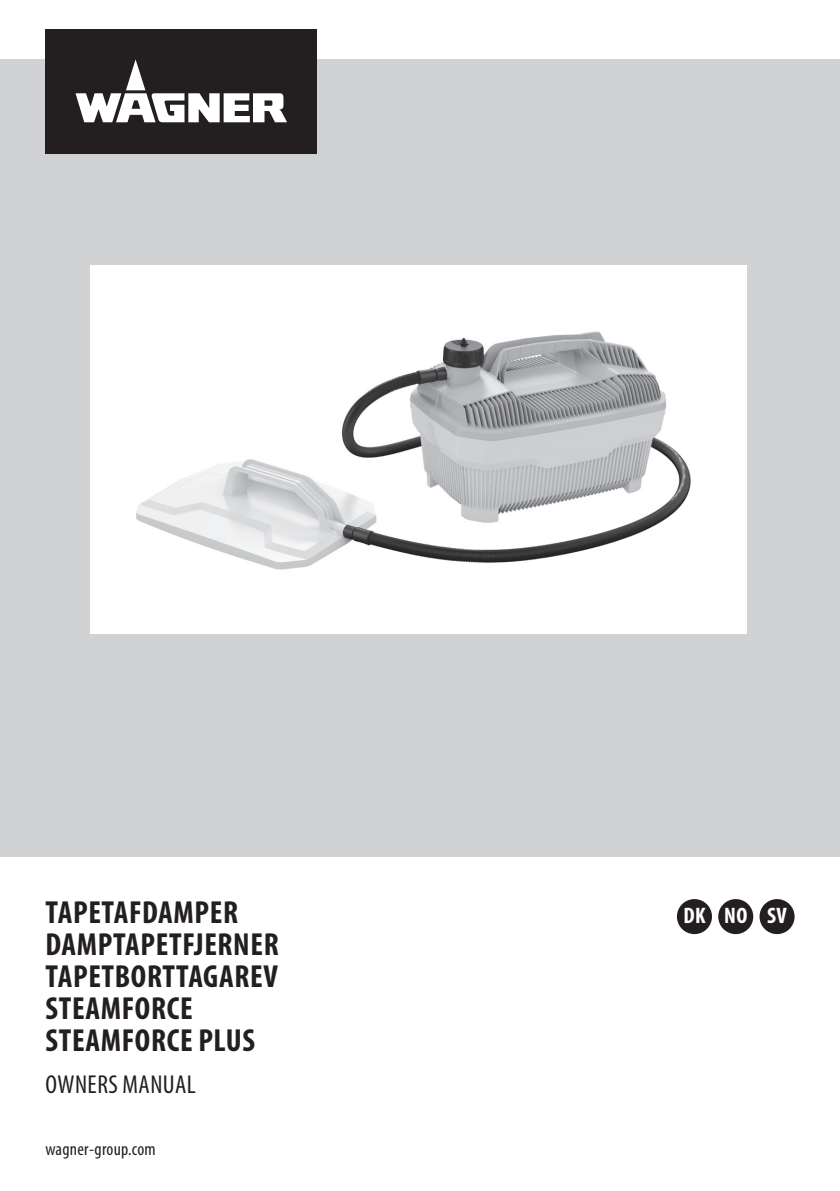
<style>
.page{position:relative;width:840px;height:1191px;background:#fff}
.page>*{position:absolute;margin:0;border:0;box-sizing:border-box;transform-origin:0 0}
.t1{font:700 condensed 32px/32px "Myriad Pro";letter-spacing:.02em;color:#231f20}
.t2{font:condensed 26px "Myriad Pro";letter-spacing:.02em;color:#231f20}
.t3{font:700 condensed 22.4px "Myriad Pro";color:#fff}
.t4{font:condensed 18px "Myriad Pro";letter-spacing:.015em;color:#231f20}
</style>
<div class="page">
<div style="left:0;top:59px;width:839px;height:797px;background:#d1d2d4"></div>
<div style="left:45px;top:29px;width:272px;height:125px;background:#231f20"></div>
<svg style="left:75px;top:59px;width:212px;height:63px"></svg>
<div style="left:676px;top:899px;width:35px;height:35px;background:#231f20;border-radius:50%"></div>
<div style="left:759px;top:899px;width:35px;height:35px;background:#231f20;border-radius:50%"></div>
<div style="left:717px;top:899px;width:35px;height:35px;background:#231f20;border-radius:50%"></div>
<img style="left:91px;top:265px;width:655px;height:369px">
<p class="t1" style="left:46px;top:895px;width:194px">TAPETAFDAMPER</p>
<p class="t3" style="left:683px;top:902px;width:105px">DK NO SV</p>
<p class="t1" style="left:46px;top:927px;width:234px">DAMPTAPETFJERNER<br>TAPETBORTTAGAREV<br>STEAMFORCE<br>STEAMFORCE PLUS</p>
<p class="t2" style="left:46px;top:1068px;width:152px">OWNERS MANUAL</p>
<p class="t4" style="left:45px;top:1138px;width:112px">wagner-group.com</p>
</div>
